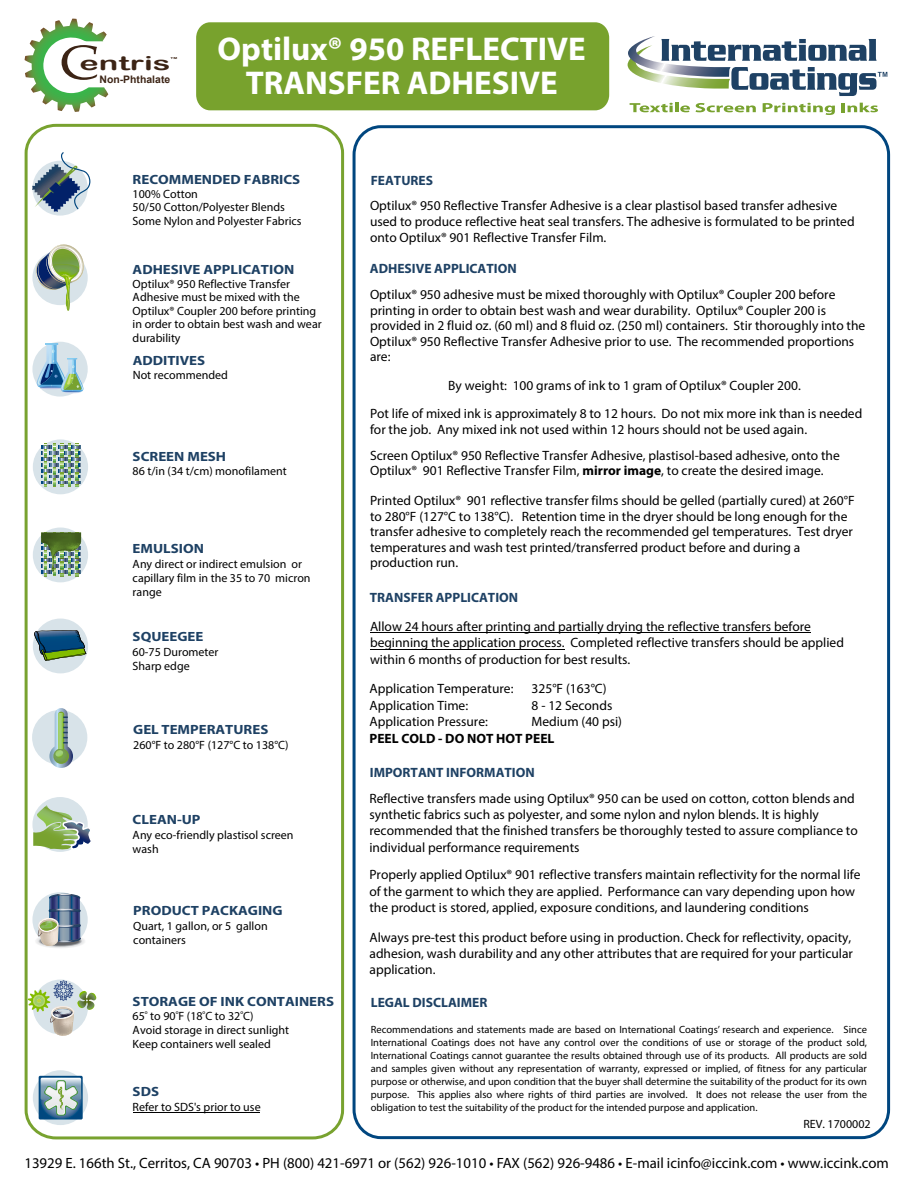
<style>
.page{position:relative;width:918px;height:1188px;background:#fff}
.page>*{position:absolute;margin:0;border:0;box-sizing:border-box;transform-origin:0 0}
.t1{font:48.75px "Book Antiqua";color:#3c2415;scale:1.13 1}
.t2{font:700 33px/33.3px "Myriad Pro";color:#fff;text-align:center}
.t3{font:19.5px "Arial Rounded MT Bold";color:#3c2415;scale:1.66 1}
.t4{font:14.85px "Myriad Pro";color:#000}
.t5{font:13.5px/15.6px "Myriad Pro";color:#000}
.t6{font:700 13.5px "Myriad Pro";color:#1e4164}
.t7{font:700 13.5px "Myriad Pro";color:#000}
.t8{font:700 13.35px "Myriad Pro";color:#1e4164;scale:1.11 1}
.t9{font:12px/14.1px "Myriad Pro";color:#000}
.t10{font:10.5px/12.9px "Myriad Pro";color:#000;text-align:justify}
.t11{font:700 10.35px "Arial";color:#3c2415}
.t12{font:2.7px "Arial Rounded MT Bold";color:#3c2415;scale:1.66 1}
.s1{font-weight:700}
</style>
<div class="page">
<div style="left:196px;top:22px;width:413px;height:88px;background:#78a22d"></div>
<div style="left:25px;top:124px;width:319px;height:1015px;border:3px solid #78a22f;border-radius:29px"></div>
<svg style="left:628px;top:36px;width:259px;height:60px"></svg>
<svg style="left:630px;top:103px;width:60px;height:9px"></svg>
<svg style="left:696px;top:103px;width:60px;height:9px"></svg>
<svg style="left:763px;top:103px;width:72px;height:12px"></svg>
<svg style="left:842px;top:103px;width:36px;height:9px"></svg>
<div style="left:353px;top:125px;width:537px;height:1014px;border:3px solid #00467f;border-radius:27px"></div>
<svg style="left:25px;top:19px;width:84px;height:93px"></svg>
<svg style="left:32px;top:161px;width:56px;height:55px"></svg>
<div style="left:32px;top:342px;width:56px;height:55px;background:#d8e3e9;border-radius:50%"></div>
<div style="left:33px;top:439px;width:55px;height:55px;background:#d8e3e9;border-radius:50%"></div>
<div style="left:33px;top:528px;width:55px;height:54px;background:#d8e3e9;border-radius:50%"></div>
<div style="left:33px;top:619px;width:55px;height:54px;background:#d8e3e9;border-radius:50%"></div>
<div style="left:32px;top:710px;width:55px;height:55px;background:#d8e3e9;border-radius:50%"></div>
<div style="left:32px;top:797px;width:56px;height:55px;background:#d8e3e9;border-radius:50%"></div>
<div style="left:32px;top:892px;width:56px;height:55px;background:#d8e3e9;border-radius:50%"></div>
<svg style="left:33px;top:1070px;width:55px;height:55px"></svg>
<svg style="left:32px;top:152px;width:59px;height:60px"></svg>
<svg style="left:34px;top:244px;width:52px;height:67px"></svg>
<svg style="left:36px;top:343px;width:48px;height:50px"></svg>
<svg style="left:42px;top:443px;width:39px;height:44px"></svg>
<svg style="left:41px;top:532px;width:40px;height:44px"></svg>
<svg style="left:34px;top:630px;width:53px;height:31px"></svg>
<svg style="left:49px;top:708px;width:24px;height:60px"></svg>
<hr style="left:59px;top:714px;width:3px;height:35px;background:#a2d072">
<svg style="left:33px;top:805px;width:58px;height:45px"></svg>
<div style="left:36px;top:934px;width:49px;height:14px;background:#f6f6f7;border-radius:50%"></div>
<div style="left:36px;top:935px;width:49px;height:13px;background:#f5f5f5;border-radius:50%"></div>
<div style="left:37px;top:935px;width:47px;height:13px;background:#f0f0f1;border-radius:50%"></div>
<div style="left:38px;top:935px;width:45px;height:12px;background:#eaebeb;border-radius:50%"></div>
<div style="left:39px;top:936px;width:43px;height:11px;background:#cfd0d2;border-radius:50%"></div>
<svg style="left:35px;top:894px;width:46px;height:54px"></svg>
<svg style="left:28px;top:980px;width:68px;height:58px"></svg>
<svg style="left:39px;top:1076px;width:44px;height:44px;background:#83a5b0"></svg>
<hr style="left:133px;top:1112px;width:127px;height:1px;background:#000">
<hr style="left:370px;top:649px;width:195px;height:1px;background:#000">
<hr style="left:370px;top:633px;width:441px;height:1px;background:#000">
<h1 class="t1" style="left:59px;top:29px;width:36px">C</h1>
<h3 class="t3" style="left:80px;top:51px;width:56px">entris</h3>
<p class="t12" style="left:171px;top:57px;width:5px">TM</p>
<p class="t11" style="left:100px;top:73px;width:72px">Non-Phthalate</p>
<h2 class="t2" style="left:218px;top:32px;width:370px">Optilux® 950 REFLECTIVE<br>TRANSFER ADHESIVE</h2>
<p class="t8" style="left:133px;top:170px;width:153px">RECOMMENDED FABRICS</p>
<p class="t9" style="left:133px;top:187px;width:170px;line-height:13.5px">100% Cotton<br>50/50 Cotton/Polyester Blends<br>Some Nylon and Polyester Fabrics</p>
<p class="t8" style="left:133px;top:261px;width:147px">ADHESIVE APPLICATION</p>
<p class="t9" style="left:133px;top:277px;width:191px;line-height:13.5px">Optilux® 950 Reflective Transfer<br>Adhesive must be mixed with the<br>Optilux® Coupler 200 before printing in order to obtain best wash and wear durability</p>
<p class="t8" style="left:133px;top:352px;width:67px">ADDITIVES</p>
<p class="t9" style="left:133px;top:368px;width:97px">Not recommended</p>
<p class="t8" style="left:133px;top:448px;width:86px">SCREEN MESH</p>
<p class="t9" style="left:133px;top:464px;width:156px">86 t/in (34 t/cm) monofilament</p>
<p class="t8" style="left:133px;top:540px;width:66px">EMULSION</p>
<p class="t9" style="left:133px;top:556px;width:179px">Any direct or indirect emulsion or capillary film in the 35 to 70 micron range</p>
<p class="t8" style="left:133px;top:628px;width:65px">SQUEEGEE</p>
<p class="t9" style="left:133px;top:645px;width:87px">60-75 Durometer<br>Sharp edge</p>
<p class="t8" style="left:133px;top:720px;width:123px">GEL TEMPERATURES</p>
<p class="t9" style="left:133px;top:737px;width:157px">260°F to 280°F (127°C to 138°C)</p>
<p class="t8" style="left:133px;top:811px;width:63px">CLEAN-UP</p>
<p class="t9" style="left:133px;top:828px;width:162px">Any eco-friendly plastisol screen wash</p>
<p class="t8" style="left:133px;top:902px;width:136px">PRODUCT PACKAGING</p>
<p class="t9" style="left:133px;top:918px;width:136px">Quart, 1 gallon, or 5 gallon containers</p>
<p class="t8" style="left:133px;top:992px;width:183px">STORAGE OF INK CONTAINERS</p>
<p class="t9" style="left:133px;top:1009px;width:158px">65<sup>º</sup> to 90<sup>º</sup>F (18<sup>º</sup>C to 32<sup>º</sup>C)<br>Avoid storage in direct sunlight<br>Keep containers well sealed</p>
<p class="t8" style="left:133px;top:1082px;width:25px">SDS</p>
<p class="t9" style="left:133px;top:1099px;width:130px">Refer to SDS's prior to use</p>
<p class="t6" style="left:371px;top:171px;width:64px">FEATURES</p>
<p class="t5" style="left:370px;top:197px;width:486px">Optilux® 950 Reflective Transfer Adhesive is a clear plastisol based transfer adhesive used to produce reflective heat seal transfers. The adhesive is formulated to be printed onto Optilux® 901 Reflective Transfer Film.</p>
<p class="t6" style="left:370px;top:260px;width:148px">ADHESIVE APPLICATION</p>
<p class="t5" style="left:370px;top:286px;width:497px">Optilux® 950 adhesive must be mixed thoroughly with Optilux® Coupler 200 before printing in order to obtain best wash and wear durability. Optilux® Coupler 200 is provided in 2 fluid oz. (60 ml) and 8 fluid oz. (250 ml) containers. Stir thoroughly into the Optilux® 950 Reflective Transfer Adhesive prior to use. The recommended proportions are:</p>
<p class="t5" style="left:370px;top:371px;width:494px;line-height:28px;text-indent:78px">By weight: 100 grams of ink to 1 gram of Optilux® Coupler 200.<br>Pot life of mixed ink is approximately 8 to 12 hours. Do not mix more ink than is needed</p>
<p class="t5" style="left:370px;top:421px;width:439px">for the job. Any mixed ink not used within 12 hours should not be used again.</p>
<p class="t5" style="left:370px;top:447px;width:471px">Screen Optilux® 950 Reflective Transfer Adhesive, plastisol-based adhesive, onto the<br>Optilux® 901 Reflective Transfer Film, <span class="s1">mirror image</span>, to create the desired image.</p>
<p class="t5" style="left:370px;top:493px;width:486px">Printed Optilux® 901 reflective transfer films should be gelled (partially cured) at 260°F to 280°F (127°C to 138°C). Retention time in the dryer should be long enough for the transfer adhesive to completely reach the recommended gel temperatures. Test dryer temperatures and wash test printed/transferred product before and during a production run.</p>
<p class="t6" style="left:370px;top:589px;width:150px">TRANSFER APPLICATION</p>
<p class="t5" style="left:370px;top:618px;width:475px;line-height:16.5px">Allow 24 hours after printing and partially drying the reflective transfers before beginning the application process. Completed reflective transfers should be applied within 6 months of production for best results.</p>
<p class="t5" style="left:370px;top:681px;width:145px">Application Temperature:</p>
<p class="t5" style="left:532px;top:681px;width:77px">325°F (163°C)</p>
<p class="t5" style="left:370px;top:697px;width:100px">Application Time:</p>
<p class="t5" style="left:532px;top:697px;width:82px">8 - 12 Seconds</p>
<p class="t5" style="left:370px;top:714px;width:120px">Application Pressure:</p>
<p class="t5" style="left:532px;top:714px;width:92px">Medium (40 psi)</p>
<p class="t7" style="left:370px;top:729px;width:186px">PEEL COLD - DO NOT HOT PEEL</p>
<p class="t6" style="left:370px;top:763px;width:166px">IMPORTANT INFORMATION</p>
<p class="t5" style="left:369px;top:790px;width:490px;line-height:16.2px">Reflective transfers made using Optilux® 950 can be used on cotton, cotton blends and synthetic fabrics such as polyester, and some nylon and nylon blends. It is highly recommended that the finished transfers be thoroughly tested to assure compliance to individual performance requirements</p>
<p class="t5" style="left:369px;top:867px;width:493px;line-height:16.2px">Properly applied Optilux® 901 reflective transfers maintain reflectivity for the normal life of the garment to which they are applied. Performance can vary depending upon how the product is stored, applied, exposure conditions, and laundering conditions</p>
<p class="t5" style="left:370px;top:929px;width:485px;line-height:16.2px;text-align:justify">Always pre-test this product before using in production. Check for reflectivity, opacity, adhesion, wash durability and any other attributes that are required for your particular application.</p>
<p class="t6" style="left:371px;top:993px;width:118px">LEGAL DISCLAIMER</p>
<p class="t10" style="left:371px;top:1023px;width:498px">Recommendations and statements made are based on International Coatings’ research and experience. Since International Coatings does not have any control over the conditions of use or storage of the product sold, International Coatings cannot guarantee the results obtained through use of its products. All products are sold and samples given without any representation of warranty, expressed or implied, of fitness for any particular purpose or otherwise, and upon condition that the buyer shall determine the suitability of the product for its own purpose. This applies also where rights of third parties are involved. It does not release the user from the obligation to test the suitability of the product for the intended purpose and application.</p>
<p class="t9" style="left:804px;top:1116px;width:69px">REV. 1700002</p>
<p class="t4" style="left:24px;top:1154px;width:866px">13929 E. 166th St., Cerritos, CA 90703 • PH (800) 421-6971 or (562) 926-1010 • FAX (562) 926-9486 • E-mail icinfo@iccink.com • www.iccink.com</p>
</div>
